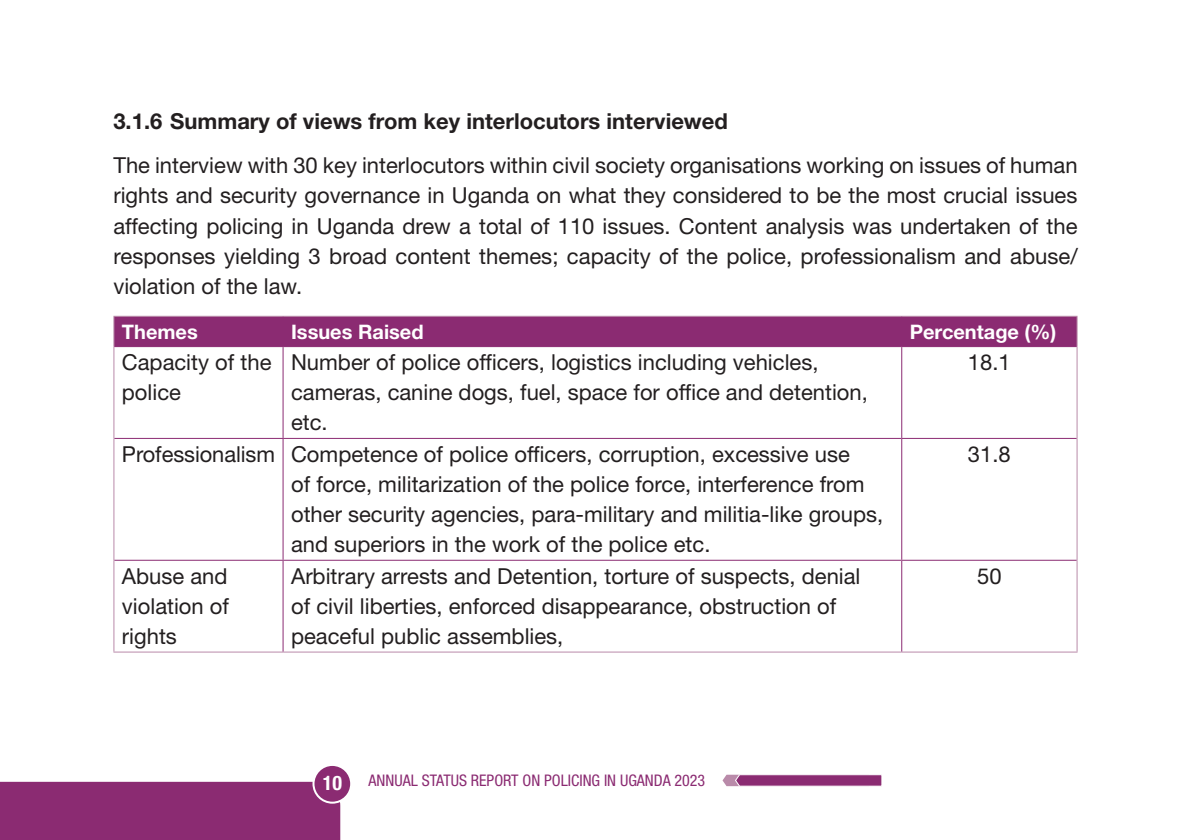
<style>
.page{position:relative;width:1191px;height:840px;background:#fff}
.page>*{position:absolute;margin:0;border:0;box-sizing:border-box;transform-origin:0 0}
.t1{font:22px/30px "Helvetica Neue LT Std";color:#231f20}
.t2{font:700 22px "Helvetica Neue LT Std";color:#231f20}
.t3{font:700 20px "Helvetica Neue LT Std";color:#fff}
.t4{font:700 condensed 20px "Helvetica Neue LT Std";color:#fff}
.t5{font:condensed 16px "Helvetica Neue LT Std";color:#8b2b72}
</style>
<div class="page">
<div style="left:0;top:781px;width:340px;height:58px;background:#8b2b72"></div>
<div style="left:313px;top:764px;width:38px;height:38px;background:#8b2b72;border-radius:50%"></div>
<div style="left:312px;top:763px;width:40px;height:40px;border:2px solid #fff;border-radius:50%"></div>
<svg style="left:722px;top:774px;width:160px;height:12px;background:#9e4f89"></svg>
<div style="left:114px;top:316px;width:962px;height:30px;background:#8b2b72"></div>
<hr style="left:113px;top:315px;width:170px;height:1px;background:#b98aa9">
<hr style="left:113px;top:316px;width:1px;height:30px;background:#b98aa9">
<hr style="left:283px;top:315px;width:618px;height:1px;background:#b98aa9">
<hr style="left:901px;top:315px;width:176px;height:1px;background:#b98aa9">
<hr style="left:1076px;top:316px;width:1px;height:30px;background:#b98aa9">
<hr style="left:113px;top:346px;width:1px;height:92px;background:#b98aa9">
<hr style="left:1076px;top:346px;width:1px;height:92px;background:#b98aa9">
<hr style="left:113px;top:438px;width:1px;height:122px;background:#b98aa9">
<hr style="left:1076px;top:438px;width:1px;height:122px;background:#b98aa9">
<hr style="left:113px;top:560px;width:1px;height:91px;background:#b98aa9">
<hr style="left:1076px;top:560px;width:1px;height:91px;background:#b98aa9">
<hr style="left:113px;top:651px;width:170px;height:1px;background:#b98aa9">
<hr style="left:283px;top:651px;width:618px;height:1px;background:#b98aa9">
<hr style="left:901px;top:651px;width:176px;height:1px;background:#b98aa9">
<hr style="left:282px;top:316px;width:1px;height:30px;background:#8b2b72">
<hr style="left:901px;top:316px;width:1px;height:30px;background:#8b2b72">
<hr style="left:114px;top:346px;width:169px;height:1px;background:#8b2b72">
<hr style="left:283px;top:346px;width:618px;height:1px;background:#8b2b72">
<hr style="left:282px;top:347px;width:1px;height:90px;background:#8b2b72">
<hr style="left:901px;top:346px;width:175px;height:1px;background:#8b2b72">
<hr style="left:901px;top:347px;width:1px;height:90px;background:#8b2b72">
<hr style="left:114px;top:437px;width:169px;height:1px;background:#8b2b72">
<hr style="left:283px;top:437px;width:618px;height:1px;background:#8b2b72">
<hr style="left:282px;top:438px;width:1px;height:121px;background:#8b2b72">
<hr style="left:901px;top:437px;width:175px;height:1px;background:#8b2b72">
<hr style="left:901px;top:438px;width:1px;height:121px;background:#8b2b72">
<hr style="left:114px;top:559px;width:169px;height:1px;background:#8b2b72">
<hr style="left:283px;top:559px;width:618px;height:1px;background:#8b2b72">
<hr style="left:282px;top:560px;width:1px;height:91px;background:#8b2b72">
<hr style="left:901px;top:559px;width:175px;height:1px;background:#8b2b72">
<hr style="left:901px;top:560px;width:1px;height:91px;background:#8b2b72">
<p class="t2" style="left:113px;top:108px;width:616px">3.1.6 Summary of views from key interlocutors interviewed</p>
<p class="t1" style="left:113px;top:150px;width:966px;text-align:justify">The interview with 30 key interlocutors within civil society organisations working on issues of human rights and security governance in Uganda on what they considered to be the most crucial issues affecting policing in Uganda drew a total of 110 issues. Content analysis was undertaken of the responses yielding 3 broad content themes; capacity of the police, professionalism and abuse/ violation of the law.</p>
<p class="t3" style="left:122px;top:319px;width:77px">Themes</p>
<p class="t3" style="left:291px;top:319px;width:134px">Issues Raised</p>
<p class="t3" style="left:909px;top:319px;width:148px">Percentage (%)</p>
<p class="t1" style="left:122px;top:347px;width:151px">Capacity of the police</p>
<p class="t1" style="left:291px;top:347px;width:578px">Number of police officers, logistics including vehicles, cameras, canine dogs, fuel, space for office and detention, etc.</p>
<p class="t1" style="left:968px;top:347px;width:44px">18.1</p>
<p class="t1" style="left:291px;top:439px;width:594px;text-indent:-169px">Professionalism Competence of police officers, corruption, excessive use<br>of force, militarization of the police force, interference from other security agencies, para-military and militia-like groups, and superiors in the work of the police etc.</p>
<p class="t1" style="left:968px;top:439px;width:44px">31.8</p>
<p class="t1" style="left:122px;top:560px;width:109px;text-align:justify">Abuse and violation of rights</p>
<p class="t1" style="left:291px;top:560px;width:571px">Arbitrary arrests and Detention, torture of suspects, denial of civil liberties, enforced disappearance, obstruction of peaceful public assemblies,</p>
<p class="t1" style="left:977px;top:560px;width:26px">50</p>
<p class="t4" style="left:323px;top:770px;width:21px">10</p>
<p class="t5" style="left:369px;top:770px;width:338px">ANNUAL STATUS REPORT ON POLICING IN UGANDA 2023</p>
</div>
